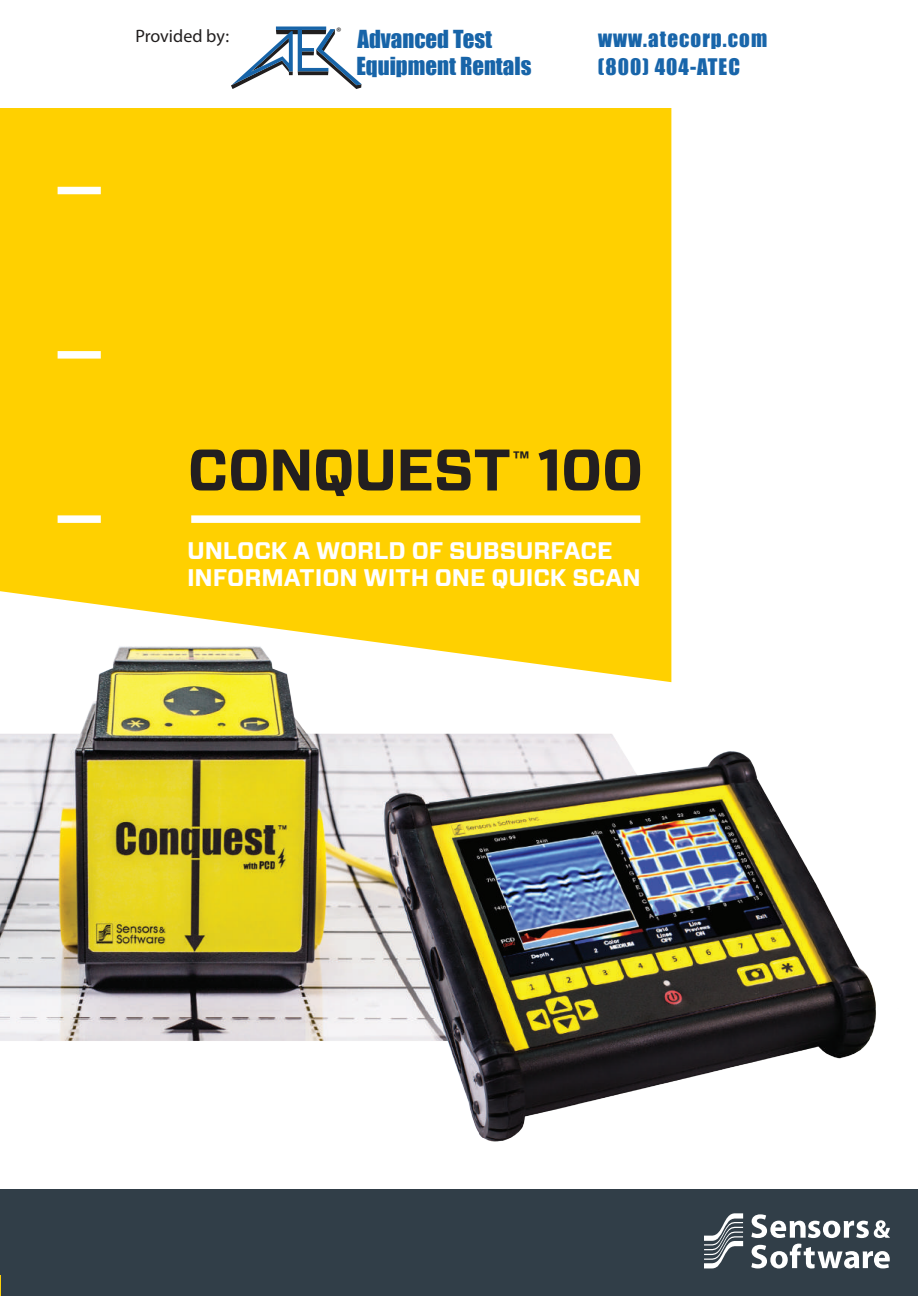
<style>
.page{position:relative;width:918px;height:1296px;background:#fff}
.page>*{position:absolute;margin:0;border:0;box-sizing:border-box;transform-origin:0 0}
.t1{font:700 58.5px "Vitesse Sans";letter-spacing:-.01em;color:#231f20}
.t2{font:700 24px/27px "Vitesse Sans";letter-spacing:-.005em;color:#fff}
.t3{font:22.8px/27px "Impact";color:#1764a8}
.t4{font:21px/27.3px "Impact";letter-spacing:.05em;color:#1865aa}
.t5{font:18px "Myriad Pro";letter-spacing:-.005em;color:#211e1e}
.t6{font:700 18px "Vitesse Sans";color:#231f20}
.t7{font:10.8px "Calibri";color:#211e1e}
</style>
<div class="page">
<div style="left:0;top:1190px;width:918px;height:106px;background:#313e48"></div>
<div style="left:0;top:108px;width:671px;height:533px;background:#ffd000"></div>
<div style="left:191px;top:515px;width:449px;height:8px;background:#fff"></div>
<div style="left:58px;top:515px;width:43px;height:8px;background:#fff"></div>
<div style="left:58px;top:351px;width:43px;height:8px;background:#fff"></div>
<div style="left:58px;top:187px;width:43px;height:7px;background:#fff"></div>
<img style="left:0;top:641px;width:876px;height:501px">
<svg style="left:704px;top:1213px;width:39px;height:55px"></svg>
<svg style="left:751px;top:1214px;width:139px;height:24px"></svg>
<svg style="left:751px;top:1244px;width:139px;height:24px"></svg>
<svg style="left:0;top:1275px;width:1px;height:21px"></svg>
<svg style="left:0;top:176px;width:1px;height:12px"></svg>
<svg style="left:231px;top:27px;width:130px;height:62px"></svg>
<p class="t7" style="left:336px;top:24px;width:7px">®</p>
<p class="t5" style="left:136px;top:25px;width:95px">Provided by:</p>
<p class="t4" style="left:598px;top:25px;width:171px">www.atecorp.com (800) 404-ATEC</p>
<p class="t3" style="left:356px;top:25px;width:176px">Advanced Test<br>Equipment Rentals</p>
<h1 class="t1" style="left:188px;top:431px;width:324px">CONQUEST</h1>
<p class="t6" style="left:513px;top:445px;width:18px">™</p>
<h1 class="t1" style="left:538px;top:431px;width:107px">100</h1>
<p class="t2" style="left:187px;top:538px;width:455px">UNLOCK A WORLD OF SUBSURFACE<br>INFORMATION WITH ONE QUICK SCAN</p>
</div>
